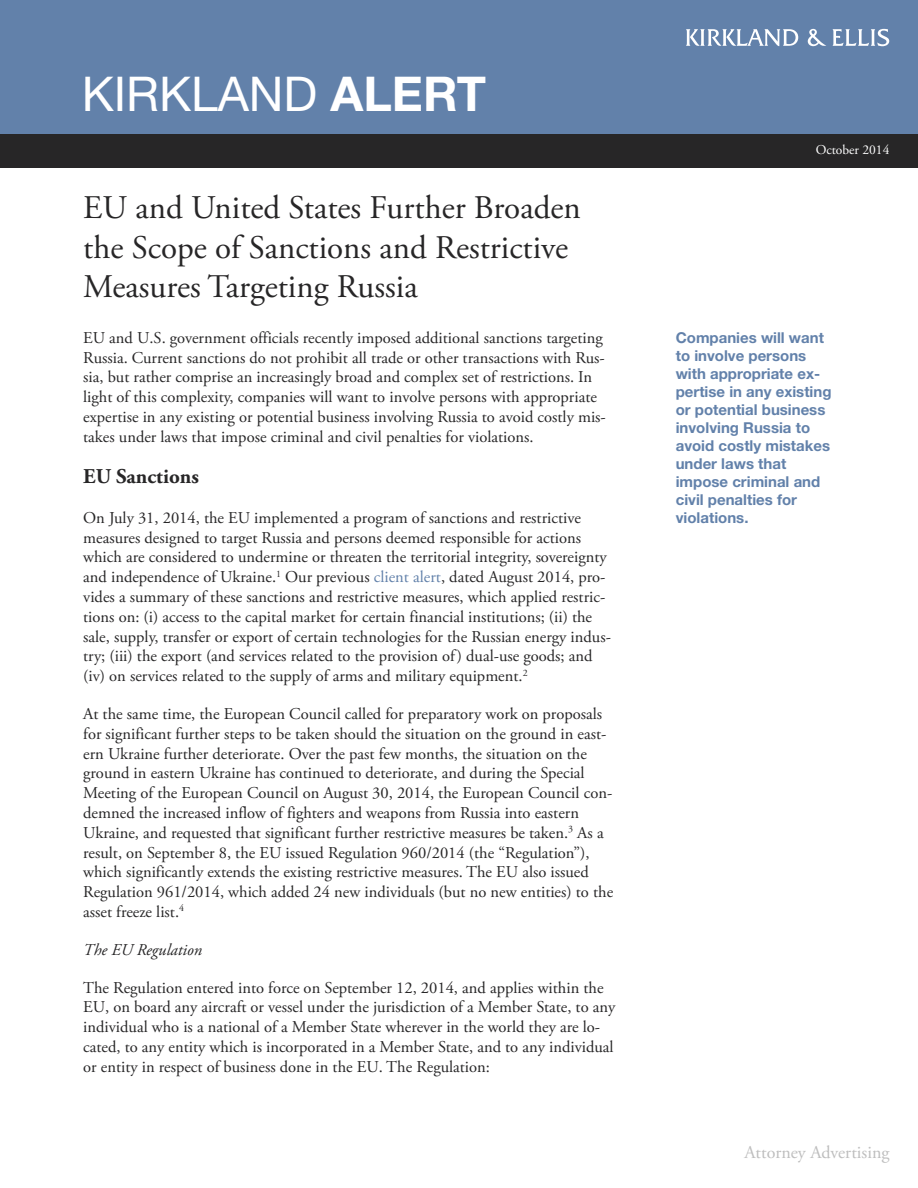
<style>
.page{position:relative;width:918px;height:1188px;background:#fff}
.page>*{position:absolute;margin:0;border:0;box-sizing:border-box;transform-origin:0 0}
.t1{font:48px "Helvetica Neue LT Std";color:#fff}
.t2{font:33px/39.6px "Adobe Garamond Pro";color:#272627}
.t3{font:700 21px "Adobe Garamond Pro";color:#272627}
.t4{font:18px "Adobe Garamond Pro";color:#bebebe}
.t5{font:16.5px/19.8px "Adobe Garamond Pro";color:#272627}
.t6{font:italic 16.5px "Adobe Garamond Pro";color:#272627}
.t7{font:700 15px/18px "Helvetica Neue LT Std";color:#6281aa}
.t8{font:13.5px "Adobe Garamond Pro";color:#fff}
.s1{font-weight:700}
.s2{color:#6281aa}
</style>
<div class="page">
<div style="left:0;top:0;width:918px;height:135px;background:#6281aa"></div>
<div style="left:0;top:134px;width:918px;height:34px;background:#272627"></div>
<svg style="left:686px;top:29px;width:203px;height:17px"></svg>
<h1 class="t1" style="left:82px;top:77px;width:406px">KIRKLAND <span class="s1">ALERT</span></h1>
<h2 class="t2" style="left:83px;top:191px;width:499px">EU and United States Further Broaden the Scope of Sanctions and Restrictive<br>Measures Targeting Russia</h2>
<p class="t5" style="left:83px;top:329px;width:524px">EU and U.S. government officials recently imposed additional sanctions targeting Russia. Current sanctions do not prohibit all trade or other transactions with Rus&shy;sia, but rather comprise an increasingly broad and complex set of restrictions. In light of this complexity, companies will want to involve persons with appropriate expertise in any existing or potential business involving Russia to avoid costly mis&shy;takes under laws that impose criminal and civil penalties for violations.</p>
<p class="t3" style="left:83px;top:468px;width:117px">EU Sanctions</p>
<p class="t5" style="left:83px;top:509px;width:529px">On July 31, 2014, the EU implemented a program of sanctions and restrictive measures designed to target Russia and persons deemed responsible for actions which are considered to undermine or threaten the territorial integrity, sovereignty and independence of Ukraine.<sup>1</sup> Our previous <span class="s2">client alert</span>, dated August 2014, pro&shy;vides a summary of these sanctions and restrictive measures, which applied restric&shy;tions on: (i) access to the capital market for certain financial institutions; (ii) the sale, supply, transfer or export of certain technologies for the Russian energy indus&shy;try; (iii) the export (and services related to the provision of) dual-use goods; and (iv) on services related to the supply of arms and military equipment.<sup>2</sup></p>
<p class="t5" style="left:83px;top:705px;width:531px">At the same time, the European Council called for preparatory work on proposals for significant further steps to be taken should the situation on the ground in east&shy;ern Ukraine further deteriorate. Over the past few months, the situation on the ground in eastern Ukraine has continued to deteriorate, and during the Special Meeting of the European Council on August 30, 2014, the European Council con&shy;demned the increased inflow of fighters and weapons from Russia into eastern Ukraine, and requested that significant further restrictive measures be taken.<sup>3</sup> As a result, on September 8, the EU issued Regulation 960/2014 (the “Regulation”), which significantly extends the existing restrictive measures. The EU also issued Regulation 961/2014, which added 24 new individuals (but no new entities) to the asset freeze list.<sup>4</sup></p>
<p class="t6" style="left:83px;top:943px;width:120px">The EU Regulation</p>
<p class="t5" style="left:83px;top:979px;width:534px">The Regulation entered into force on September 12, 2014, and applies within the EU, on board any aircraft or vessel under the jurisdiction of a Member State, to any individual who is a national of a Member State wherever in the world they are lo&shy;cated, to any entity which is incorporated in a Member State, and to any individual or entity in respect of business done in the EU. The Regulation:</p>
<p class="t8" style="left:816px;top:144px;width:75px">October 2014</p>
<p class="t7" style="left:676px;top:330px;width:157px">Companies will want to involve persons with appropriate ex&shy;pertise in any existing or potential business involving Russia to avoid costly mistakes under laws that impose criminal and civil penalties for violations.</p>
<p class="t4" style="left:745px;top:1145px;width:146px">Attorney Advertising</p>
</div>
